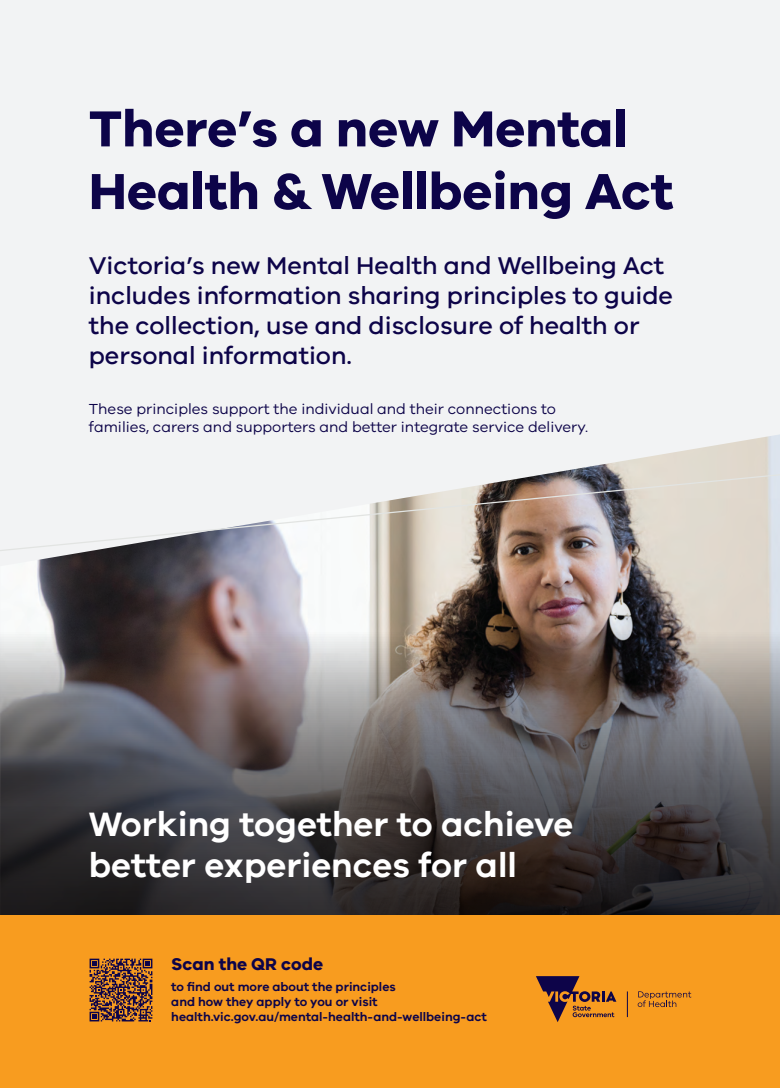
<style>
.page{position:relative;width:780px;height:1088px;background:#fff}
.page>*{position:absolute;margin:0;border:0;box-sizing:border-box;transform-origin:0 0}
.t1{font:700 52.25px/62.6px "VIC";color:#0d0449}
.t2{font:600 34.88px/41.8px "VIC";color:#fff}
.t3{font:500 25px/30px "VIC";color:#0d0449}
.t4{font:700 17.5px "VIC";color:#0d0449}
.t5{font:15px/18px "VIC";color:#0d0449}
.t6{font:600 12.5px/15px "VIC";color:#0d0449}
</style>
<div class="page">
<div style="left:0;top:0;width:780px;height:763px;background:#f2f3f4"></div>
<img style="left:37px;top:434px;width:743px;height:196px">
<svg style="left:0;top:630px;width:780px;height:285px;background:#555152"></svg>
<svg style="left:0;top:472px;width:780px;height:81px"></svg>
<div style="left:0;top:915px;width:780px;height:173px;background:#f89c1f"></div>
<svg style="left:536px;top:976px;width:80px;height:46px"></svg>
<svg style="left:637px;top:991px;width:54px;height:16px"></svg>
<svg style="left:89px;top:958px;width:63px;height:63px"></svg>
<h1 class="t1" style="left:89px;top:96px;width:586px">There’s a new Mental<br>Health &amp; Wellbeing Act</h1>
<p class="t3" style="left:89px;top:250px;width:585px">Victoria’s new Mental Health and Wellbeing Act includes information sharing principles to guide the collection, use and disclosure of health or personal information.</p>
<p class="t5" style="left:89px;top:399px;width:501px">These principles support the individual and their connections to families, carers and supporters and better integrate service delivery.</p>
<h2 class="t2" style="left:89px;top:802px;width:486px">Working together to achieve better experiences for all</h2>
<p class="t4" style="left:171px;top:953px;width:153px">Scan the QR code</p>
<p class="t6" style="left:171px;top:979px;width:317px">to find out more about the principles<br>and how they apply to you or visit health.vic.gov.au/mental-health-and-wellbeing-act</p>
</div>
